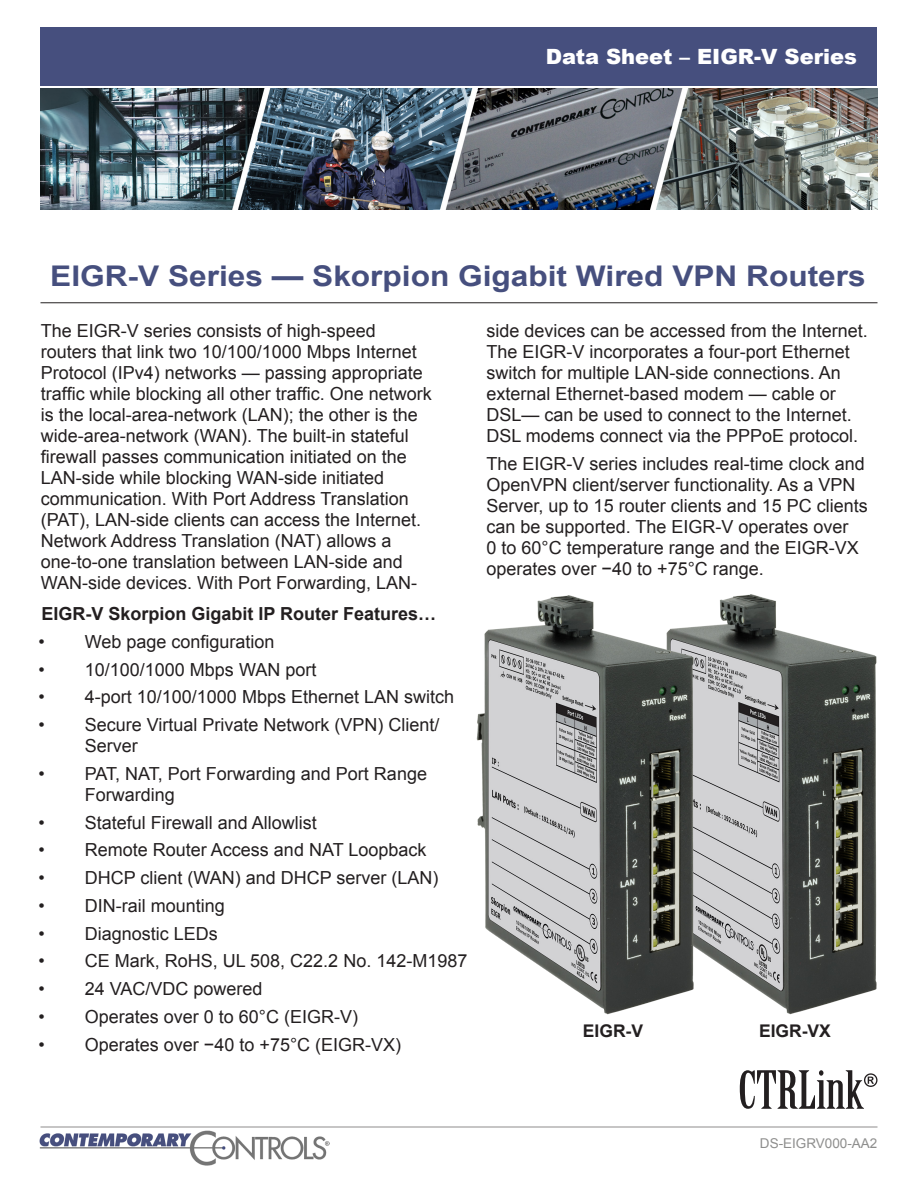
<style>
.page{position:relative;width:918px;height:1188px;background:#fff}
.page>*{position:absolute;margin:0;border:0;box-sizing:border-box;transform-origin:0 0}
.t1{font:700 28.5px "Arial";color:#464f7e;scale:1.11 1}
.t2{font:900 21px "Arial";color:#fff}
.t3{font:18px/21px "Arial";color:#231f20}
.t4{font:700 18px "Arial";color:#231f20}
.t5{font:700 17.4px "Arial";color:#231f20}
.t6{font:13.5px "Arial";color:#8e8e8d}
</style>
<div class="page">
<hr style="left:40px;top:1127px;width:838px;height:1px;background:#8e8d8c">
<div style="left:40px;top:27px;width:838px;height:59px;background:#464f7e"></div>
<img style="left:40px;top:1131px;width:290px;height:35px">
<hr style="left:40px;top:302px;width:838px;height:1px;background:#231f20">
<img style="left:40px;top:89px;width:838px;height:120px">
<img style="left:714px;top:594px;width:163px;height:421px">
<img style="left:476px;top:595px;width:238px;height:420px">
<svg style="left:740px;top:1070px;width:138px;height:39px"></svg>
<p class="t2" style="left:546px;top:41px;width:313px">Data Sheet – EIGR-V Series</p>
<p class="t1" style="left:50px;top:258px;width:736px">EIGR-V Series — Skorpion Gigabit Wired VPN Routers</p>
<p class="t3" style="left:41px;top:320px;width:393px">The EIGR-V series consists of high-speed routers that link two 10/100/1000 Mbps Internet Protocol (IPv4) networks — passing appropriate traffic while blocking all other traffic. One network is the local-area-network (LAN); the other is the wide-area-network (WAN). The built-in stateful firewall passes communication initiated on the LAN-side while blocking WAN-side initiated communication. With Port Address Translation (PAT), LAN-side clients can access the Internet.<br>Network Address Translation (NAT) allows a one-to-one translation between LAN-side and WAN-side devices. With Port Forwarding, LAN-</p>
<p class="t3" style="left:487px;top:320px;width:383px">side devices can be accessed from the Internet.<br>The EIGR-V incorporates a four-port Ethernet switch for multiple LAN-side connections. An external Ethernet-based modem — cable or DSL— can be used to connect to the Internet.<br>DSL modems connect via the PPPoE protocol.</p>
<p class="t3" style="left:487px;top:453px;width:383px">The EIGR-V series includes real-time clock and OpenVPN client/server functionality. As a VPN Server, up to 15 router clients and 15 PC clients can be supported. The EIGR-V operates over<br>0 to 60°C temperature range and the EIGR-VX operates over −40 to +75°C range.</p>
<p class="t4" style="left:41px;top:602px;width:396px">EIGR-V Skorpion Gigabit IP Router Features…</p>
<p class="t3" style="left:38px;top:631px;width:238px">• Web page configuration</p>
<p class="t3" style="left:38px;top:659px;width:279px">• 10/100/1000 Mbps WAN port</p>
<p class="t3" style="left:38px;top:687px;width:417px">• 4-port 10/100/1000 Mbps Ethernet LAN switch</p>
<p class="t3" style="left:85px;top:714px;width:356px;text-indent:-46px">• Secure Virtual Private Network (VPN) Client/<br>Server</p>
<p class="t3" style="left:85px;top:763px;width:344px;text-indent:-46px">• PAT, NAT, Port Forwarding and Port Range<br>Forwarding</p>
<p class="t3" style="left:38px;top:812px;width:280px">• Stateful Firewall and Allowlist</p>
<p class="t3" style="left:38px;top:840px;width:390px">• Remote Router Access and NAT Loopback</p>
<p class="t3" style="left:38px;top:867px;width:402px">• DHCP client (WAN) and DHCP server (LAN)</p>
<p class="t3" style="left:38px;top:895px;width:188px">• DIN-rail mounting</p>
<p class="t3" style="left:38px;top:923px;width:181px">• Diagnostic LEDs</p>
<p class="t3" style="left:38px;top:951px;width:430px">• CE Mark, RoHS, UL 508, C22.2 No. 142-M1987</p>
<p class="t3" style="left:38px;top:978px;width:226px">• 24 VAC/VDC powered</p>
<p class="t3" style="left:38px;top:1006px;width:321px">• Operates over 0 to 60°C (EIGR-V)</p>
<p class="t3" style="left:38px;top:1034px;width:364px">• Operates over −40 to +75°C (EIGR-VX)</p>
<p class="t5" style="left:583px;top:1020px;width:62px">EIGR-V</p>
<p class="t5" style="left:759px;top:1020px;width:73px">EIGR-VX</p>
<p class="t6" style="left:760px;top:1134px;width:119px">DS-EIGRV000-AA2</p>
</div>
